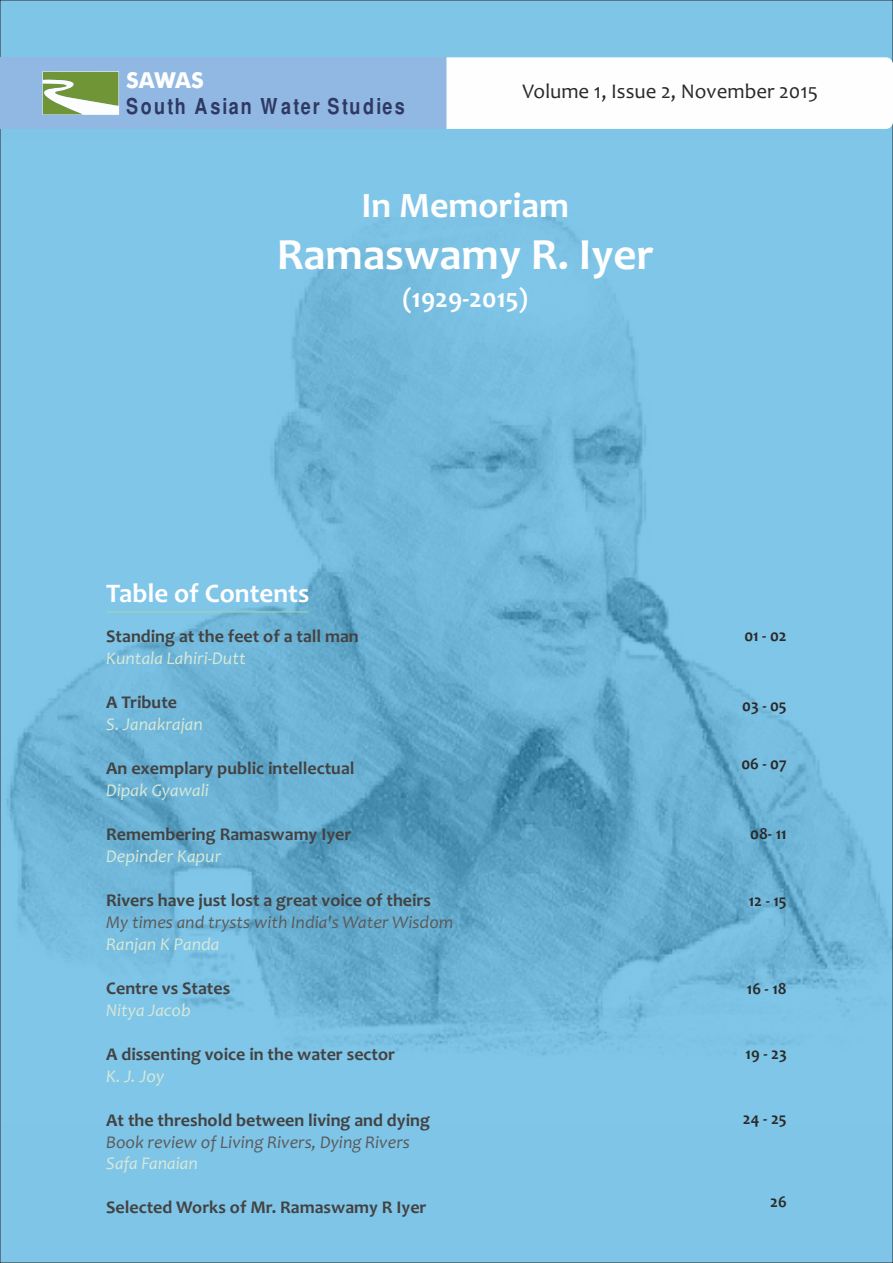
<style>
.page{position:relative;width:893px;height:1263px;background:#fff}
.page>*{position:absolute;margin:0;border:0;box-sizing:border-box;transform-origin:0 0}
.t1{font:700 45px "Candara";color:#fefefe}
.t2{font:700 36px "Candara";color:#fefefe}
.t3{font:700 27px "Candara";color:#fefefe}
.t4{font:700 condensed 22.05px "Helvetica";color:#2f3964}
.t5{font:700 22.05px "Futura BT";letter-spacing:-.01em;color:#fefefe}
.t6{font:21px "Candara";color:#2b2a29}
.t7{font:700 18px "Candara";color:#434242}
.t8{font:italic 18px "Candara";color:#d6e9d8}
.t9{font:italic 18px "Candara";color:#5b5b5b}
.t10{font:700 16.5px "Candara";color:#2b2a29}
</style>
<div class="page">
<div style="left:0;top:0;width:893px;height:1263px;background:#008dd2;opacity:.5"></div>
<div style="left:0;top:57px;width:446px;height:72px;background:#90b8e2"></div>
<svg style="left:42px;top:71px;width:77px;height:44px;background:#9eb77c"></svg>
<svg style="left:446px;top:57px;width:447px;height:72px"></svg>
<hr style="left:106px;top:611px;width:202px;height:1px;background:#a8d4af">
<p class="t5" style="left:126px;top:71px;width:79px">SAWAS</p>
<p class="t4" style="left:126px;top:98px;width:282px">South Asian Water Studies</p>
<p class="t6" style="left:523px;top:83px;width:297px">Volume 1, Issue 2, November 2015</p>
<h2 class="t2" style="left:361px;top:191px;width:209px">In Memoriam</h2>
<h1 class="t1" style="left:277px;top:237px;width:378px">Ramaswamy R. Iyer</h1>
<h3 class="t3" style="left:402px;top:288px;width:127px">(1929-2015)</h3>
<h3 class="t3" style="left:106px;top:583px;width:205px">Table of Contents</h3>
<p class="t7" style="left:106px;top:629px;width:254px">Standing at the feet of a tall man</p>
<p class="t8" style="left:106px;top:651px;width:141px">Kuntala Lahiri-Dutt</p>
<p class="t7" style="left:106px;top:695px;width:72px">A Tribute</p>
<p class="t8" style="left:106px;top:717px;width:98px">S. Janakrajan</p>
<p class="t7" style="left:106px;top:761px;width:250px">An exemplary public intellectual</p>
<p class="t8" style="left:106px;top:783px;width:104px">Dipak Gyawali</p>
<p class="t7" style="left:106px;top:827px;width:247px">Remembering Ramaswamy Iyer</p>
<p class="t8" style="left:106px;top:849px;width:117px">Depinder Kapur</p>
<p class="t7" style="left:106px;top:893px;width:326px">Rivers have just lost a great voice of theirs</p>
<p class="t9" style="left:106px;top:915px;width:349px">My times and trysts with India's Water Wisdom</p>
<p class="t8" style="left:106px;top:937px;width:115px">Ranjan K Panda</p>
<p class="t7" style="left:106px;top:981px;width:126px">Centre vs States</p>
<p class="t8" style="left:106px;top:1002px;width:86px">Nitya Jacob</p>
<p class="t7" style="left:106px;top:1046px;width:290px">A dissenting voice in the water sector</p>
<p class="t8" style="left:106px;top:1068px;width:59px">K. J. Joy</p>
<p class="t7" style="left:106px;top:1112px;width:325px">At the threshold between living and dying</p>
<p class="t9" style="left:106px;top:1134px;width:305px">Book review of Living Rivers, Dying Rivers</p>
<p class="t8" style="left:106px;top:1156px;width:93px">Safa Fanaian</p>
<p class="t7" style="left:106px;top:1200px;width:322px">Selected Works of Mr. Ramaswamy R Iyer</p>
<p class="t10" style="left:770px;top:1195px;width:18px">26</p>
<p class="t10" style="left:744px;top:629px;width:44px">01 - 02</p>
<p class="t10" style="left:742px;top:699px;width:46px">03 - 05</p>
<p class="t10" style="left:741px;top:757px;width:47px">06 - 07</p>
<p class="t10" style="left:750px;top:827px;width:38px">08- 11</p>
<p class="t10" style="left:749px;top:894px;width:40px">12 - 15</p>
<p class="t10" style="left:747px;top:981px;width:41px">16 - 18</p>
<p class="t10" style="left:745px;top:1047px;width:43px">19 - 23</p>
<p class="t10" style="left:743px;top:1112px;width:45px">24 - 25</p>
</div>
